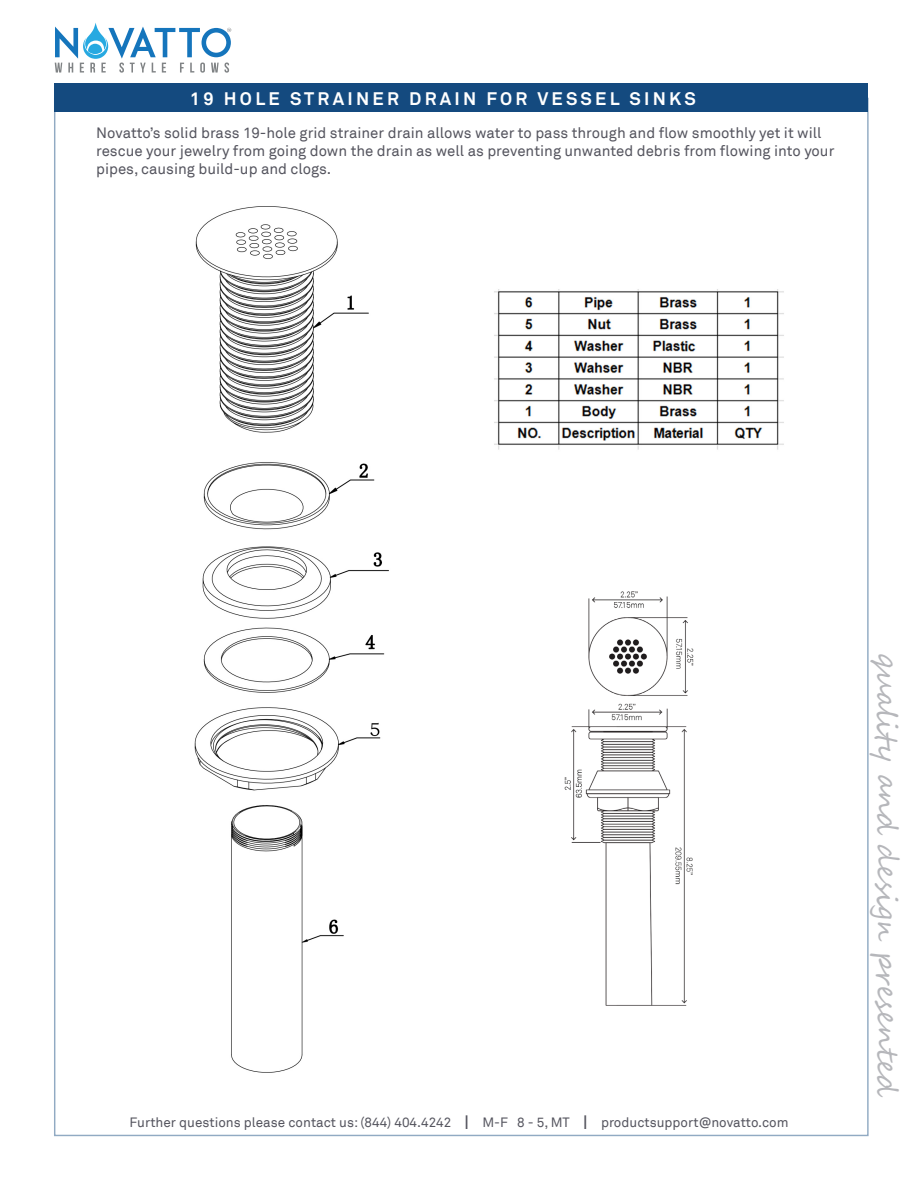
<style>
.page{position:relative;width:918px;height:1188px;background:#fff}
.page>*{position:absolute;margin:0;border:0;box-sizing:border-box;transform-origin:0 0}
.t1{font:28.5px "Segoe Script";color:#b6b7bb}
.t2{font:700 18px "Akkurat Pro";letter-spacing:.18em;color:#fff}
.t3{font:15px/18px "Akkurat";color:#55555f}
.t4{font:13.5px "Akkurat";color:#55555f}
.s1{font-size:19.35px}
</style>
<div class="page">
<div style="left:55px;top:84px;width:813px;height:28px;background:#144a7f"></div>
<svg style="left:55px;top:23px;width:176px;height:50px"></svg>
<img style="left:494px;top:289px;width:290px;height:161px">
<img style="left:194px;top:206px;width:195px;height:867px">
<img style="left:564px;top:591px;width:130px;height:415px">
<p class="t2" style="left:190px;top:88px;width:508px">19 HOLE STRAINER DRAIN FOR VESSEL SINKS</p>
<p class="t3" style="left:96px;top:125px;width:727px">Novatto’s solid brass 19-hole grid strainer drain allows water to pass through and flow smoothly yet it will</p>
<p class="t3" style="left:96px;top:143px;width:740px">rescue your jewelry from going down the drain as well as preventing unwanted debris from flowing into your pipes, causing build-up and clogs.</p>
<p class="t4" style="left:129px;top:1114px;width:661px">Further questions please contact us: (844) 404.4242 <span class="s1">I</span> M-F 8 - 5, MT <span class="s1">I</span> productsupport@novatto.com</p>
<p class="t1" style="left:910px;top:653px;width:446px;rotate:90deg">quality and design presented</p>
</div>
